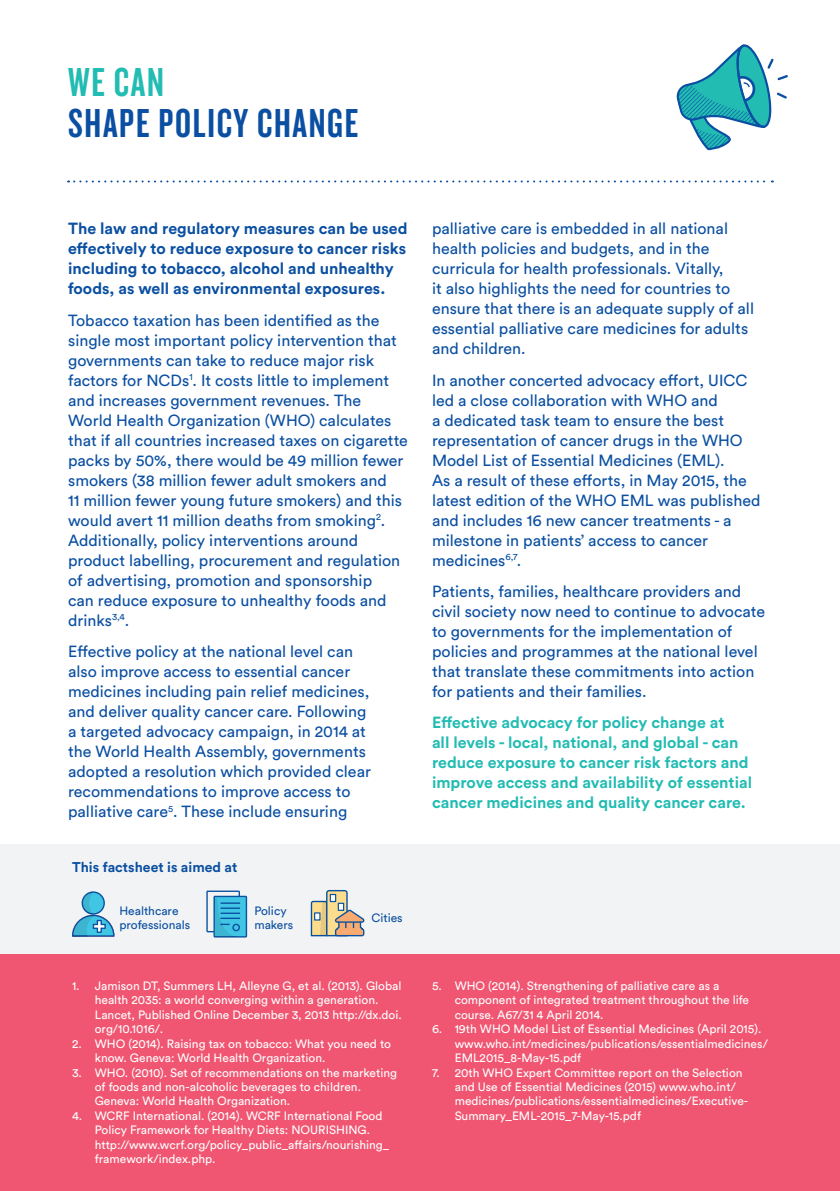
<style>
.page{position:relative;width:840px;height:1191px;background:#fff}
.page>*{position:absolute;margin:0;border:0;box-sizing:border-box;transform-origin:0 0}
.t1{font:42px "Knockout HTF48 Featherweight";letter-spacing:.04em;color:#0a4fa2}
.t2{font:42px "Knockout HTF48 Featherweight";color:#22bcb3}
.t3{font:16px/20px "Circular Std";color:#0a4fa2}
.t4{font:700 16px/20px "Circular Std";color:#22bcb3}
.t5{font:700 16px/20px "Circular Std";color:#0a4fa2}
.t6{font:700 14px "Circular Std";color:#0a4fa2}
.t7{font:12px/14.4px "Circular Std";color:#fff}
.t8{font:12px/13.8px "Circular Std";color:#0a4fa2}
</style>
<div class="page">
<div style="left:0;top:844px;width:839px;height:110px;background:#f2f3f4"></div>
<div style="left:0;top:954px;width:839px;height:237px;background:#f05671"></div>
<svg style="left:676px;top:44px;width:111px;height:106px"></svg>
<svg style="left:72px;top:891px;width:42px;height:45px"></svg>
<svg style="left:206px;top:890px;width:41px;height:47px"></svg>
<svg style="left:68px;top:180px;width:704px;height:2px"></svg>
<svg style="left:310px;top:890px;width:54px;height:46px"></svg>
<h1 class="t2" style="left:68px;top:60px;width:97px">WE CAN</h1>
<h1 class="t1" style="left:68px;top:102px;width:291px">SHAPE POLICY CHANGE</h1>
<p class="t5" style="left:68px;top:218px;width:341px">The law and regulatory measures can be used effectively to reduce exposure to cancer risks including to tobacco, alcohol and unhealthy foods, as well as environmental exposures.</p>
<p class="t3" style="left:68px;top:310px;width:341px">Tobacco taxation has been identified as the single most important policy intervention that governments can take to reduce major risk factors for NCDs<sup>1</sup>. It costs little to implement and increases government revenues. The World Health Organization (WHO) calculates that if all countries increased taxes on cigarette packs by 50%, there would be 49 million fewer smokers (38 million fewer adult smokers and<br>11 million fewer young future smokers) and this would avert 11 million deaths from smoking<sup>2</sup>.<br>Additionally, policy interventions around product labelling, procurement and regulation of advertising, promotion and sponsorship<br>can reduce exposure to unhealthy foods and drinks<sup>3,4</sup>.</p>
<p class="t3" style="left:68px;top:641px;width:304px">Effective policy at the national level can also improve access to essential cancer medicines including pain relief medicines, and deliver quality cancer care. Following a targeted advocacy campaign, in 2014 at the World Health Assembly, governments adopted a resolution which provided clear recommendations to improve access to palliative care<sup>5</sup>. These include ensuring</p>
<p class="t6" style="left:72px;top:858px;width:167px">This factsheet is aimed at</p>
<p class="t8" style="left:119px;top:903px;width:72px">Healthcare professionals</p>
<p class="t8" style="left:254px;top:903px;width:40px">Policy makers</p>
<p class="t8" style="left:371px;top:910px;width:33px">Cities</p>
<p class="t7" style="left:95px;top:978px;width:308px;text-indent:-23px">1. Jamison DT, Summers LH, Alleyne G, et al. (2013). Global health 2035: a world converging within a generation.<br>Lancet, Published Online December 3, 2013 http://dx.doi. org/10.1016/.</p>
<p class="t7" style="left:95px;top:1036px;width:297px;text-indent:-23px">2. WHO (2014). Raising tax on tobacco: What you need to know. Geneva: World Health Organization.</p>
<p class="t7" style="left:95px;top:1065px;width:304px;text-indent:-23px">3. WHO. (2010). Set of recommendations on the marketing of foods and non-alcoholic beverages to children.<br>Geneva: World Health Organization.</p>
<p class="t7" style="left:95px;top:1108px;width:296px;text-indent:-23px">4. WCRF International. (2014). WCRF International Food Policy Framework for Healthy Diets: NOURISHING. http://www.wcrf.org/policy_public_affairs/nourishing_ framework/index.php.</p>
<p class="t3" style="left:432px;top:218px;width:323px">palliative care is embedded in all national health policies and budgets, and in the curricula for health professionals. Vitally,<br>it also highlights the need for countries to ensure that there is an adequate supply of all essential palliative care medicines for adults and children.</p>
<p class="t3" style="left:432px;top:370px;width:330px">In another concerted advocacy effort, UICC led a close collaboration with WHO and<br>a dedicated task team to ensure the best representation of cancer drugs in the WHO Model List of Essential Medicines (EML).<br>As a result of these efforts, in May 2015, the latest edition of the WHO EML was published and includes 16 new cancer treatments - a milestone in patients’ access to cancer medicines<sup>6,7</sup>.</p>
<p class="t3" style="left:432px;top:581px;width:334px">Patients, families, healthcare providers and civil society now need to continue to advocate to governments for the implementation of policies and programmes at the national level that translate these commitments into action for patients and their families.</p>
<p class="t4" style="left:432px;top:712px;width:321px">Effective advocacy for policy change at<br>all levels - local, national, and global - can reduce exposure to cancer risk factors and improve access and availability of essential cancer medicines and quality cancer care.</p>
<p class="t7" style="left:454px;top:978px;width:296px;text-indent:-23px">5. WHO (2014). Strengthening of palliative care as a component of integrated treatment throughout the life course. A67/31 4 April 2014.</p>
<p class="t7" style="left:454px;top:1021px;width:314px;text-indent:-23px">6. 19th WHO Model List of Essential Medicines (April 2015). www.who.int/medicines/publications/essentialmedicines/<br>EML2015_8-May-15.pdf</p>
<p class="t7" style="left:454px;top:1065px;width:295px;text-indent:-23px">7. 20th WHO Expert Committee report on the Selection and Use of Essential Medicines (2015) www.who.int/ medicines/publications/essentialmedicines/Executive-Summary_EML-2015_7-May-15.pdf</p>
</div>
